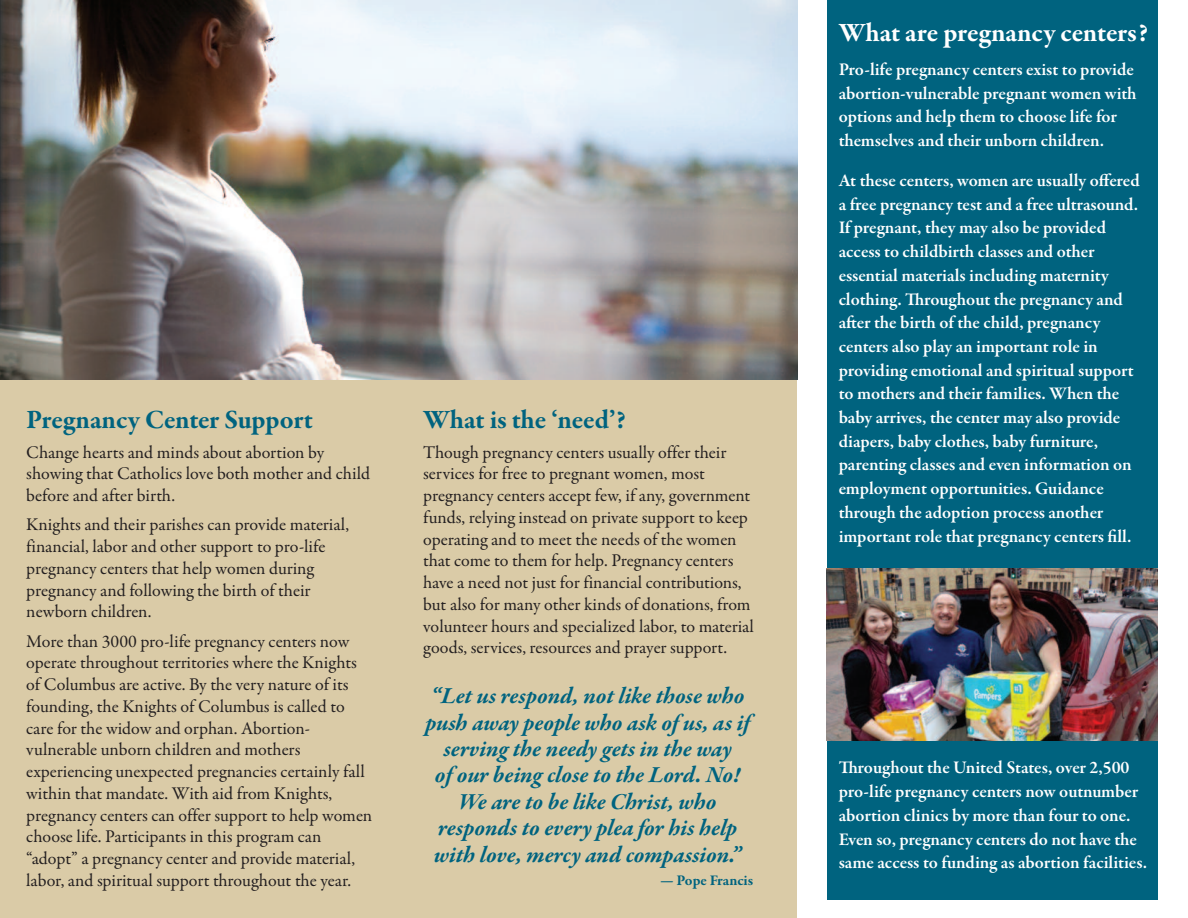
<style>
.page{position:relative;width:1188px;height:918px;background:#fff}
.page>*{position:absolute;margin:0;border:0;box-sizing:border-box;transform-origin:0 0}
.t1{font:700 27px "Garamond Premr Pro";letter-spacing:-.005em;color:#00637f}
.t2{font:700 27px "Garamond Premr Pro";letter-spacing:-.005em;color:#fff}
.t3{font:italic 700 23.4px/26.4px "Garamond Premr Pro";letter-spacing:-.005em;color:#00637f;text-align:center}
.t4{font:18px/21.8px "Garamond Premr Pro";color:#231f20}
.t5{font:600 18px/23.7px "Garamond Premr Pro";letter-spacing:-.005em;color:#fff}
.t6{font:700 15px "Garamond Premr Pro";letter-spacing:-.005em;color:#00637f}
</style>
<div class="page">
<div style="left:0;top:0;width:797px;height:918px;background:#dacba7"></div>
<img style="left:0;top:0;width:797px;height:379px">
<div style="left:827px;top:0;width:331px;height:900px;background:#00637f"></div>
<img style="left:827px;top:569px;width:331px;height:171px">
<h1 class="t1" style="left:26px;top:409px;width:288px">Pregnancy Center Support</h1>
<p class="t4" style="left:26px;top:443px;width:345px">Change hearts and minds about abortion by showing that Catholics love both mother and child before and after birth.</p>
<p class="t4" style="left:26px;top:515px;width:324px">Knights and their parishes can provide material, financial, labor and other support to pro-life pregnancy centers that help women during pregnancy and following the birth of their newborn children.</p>
<p class="t4" style="left:26px;top:632px;width:347px">More than 3000 pro-life pregnancy centers now operate throughout territories where the Knights of Columbus are active. By the very nature of its founding, the Knights of Columbus is called to care for the widow and orphan. Abortion&shy;vulnerable unborn children and mothers experiencing unexpected pregnancies certainly fall within that mandate. With aid from Knights, pregnancy centers can offer support to help women choose life. Participants in this program can “adopt” a pregnancy center and provide material, labor, and spiritual support throughout the year.</p>
<h1 class="t1" style="left:423px;top:409px;width:204px">What is the ‘need’?</h1>
<p class="t4" style="left:423px;top:443px;width:332px">Though pregnancy centers usually offer their services for free to pregnant women, most pregnancy centers accept few, if any, government funds, relying instead on private support to keep operating and to meet the needs of the women that come to them for help. Pregnancy centers have a need not just for financial contributions, but also for many other kinds of donations, from volunteer hours and specialized labor, to material goods, services, resources and prayer support.</p>
<p class="t3" style="left:425px;top:685px;width:326px">“Let us respond, not like those who push away people who ask of us, as if serving the needy gets in the way<br>of our being close to the Lord. No!<br>We are to be like Christ, who responds to every plea for his help with love, mercy and compassion.”</p>
<p class="t6" style="left:660px;top:874px;width:94px">— Pope Francis</p>
<h1 class="t2" style="left:839px;top:22px;width:311px">What are pregnancy centers?</h1>
<p class="t5" style="left:839px;top:59px;width:299px">Pro-life pregnancy centers exist to provide abortion-vulnerable pregnant women with options and help them to choose life for themselves and their unborn children.</p>
<p class="t5" style="left:839px;top:170px;width:303px">at these centers, women are usually offered a free pregnancy test and a free ultrasound. if pregnant, they may also be provided access to childbirth classes and other essential materials including maternity clothing. Throughout the pregnancy and after the birth of the child, pregnancy centers also play an important role in providing emotional and spiritual support to mothers and their families. When the baby arrives, the center may also provide diapers, baby clothes, baby furniture, parenting classes and even information on employment opportunities. guidance through the adoption process another important role that pregnancy centers fill.</p>
<p class="t5" style="left:839px;top:757px;width:310px">Throughout the United States, over 2,500 pro-life pregnancy centers now outnumber abortion clinics by more than four to one.<br>Even so, pregnancy centers do not have the same access to funding as abortion facilities.</p>
</div>
